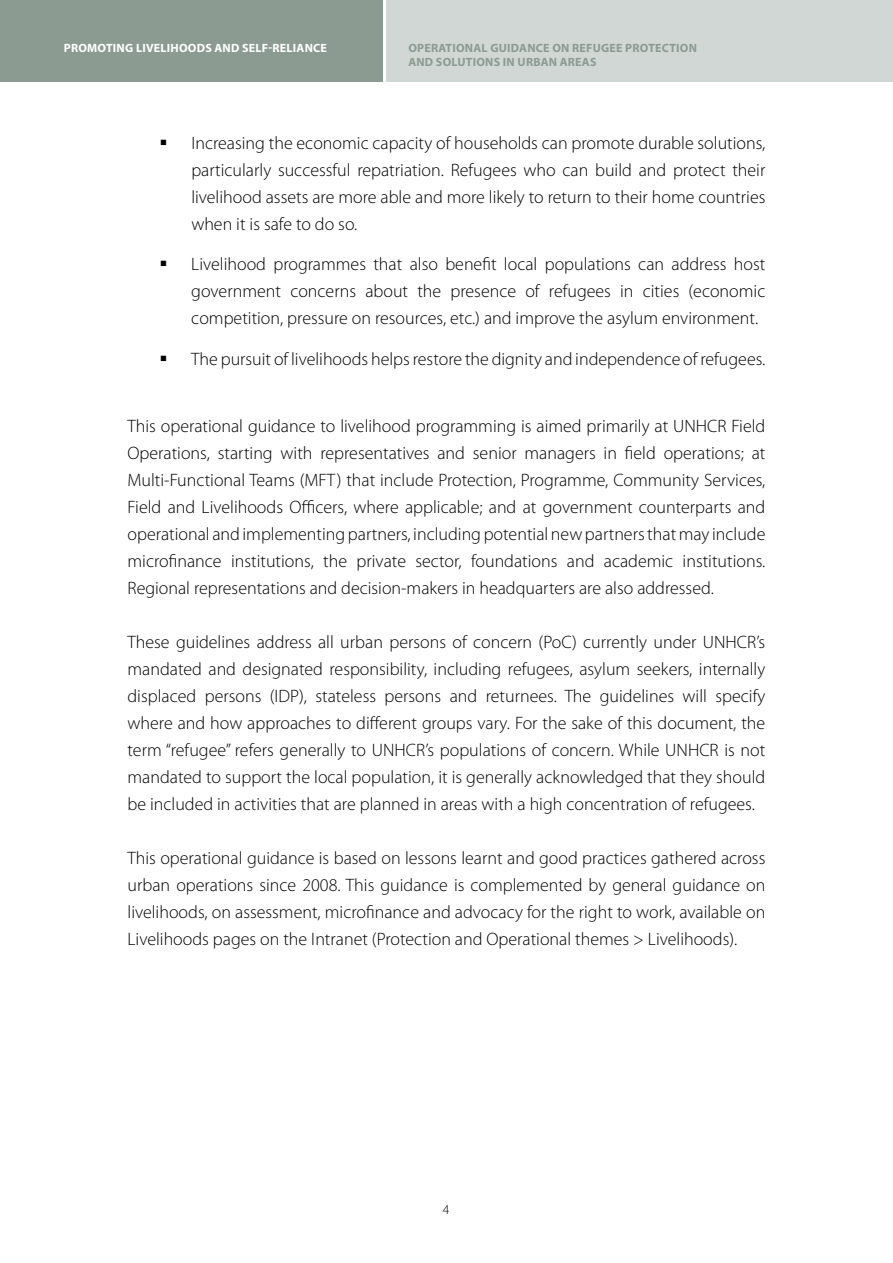
<style>
.page{position:relative;width:893px;height:1263px;background:#fff}
.page>*{position:absolute;margin:0;border:0;box-sizing:border-box;transform-origin:0 0}
.t1{font:300 18px/27px "Myriad Pro";color:#000;text-align:justify}
.t2{font:300 13.5px "Myriad Pro";color:#000}
.t3{font:700 12px/14.4px "Myriad Pro";letter-spacing:.02em;color:#8b9b92}
.t4{font:700 12px "Myriad Pro";letter-spacing:.02em;color:#fff}
</style>
<div class="page">
<div style="left:0;top:0;width:383px;height:81px;background:#8b9b92"></div>
<div style="left:387px;top:0;width:506px;height:81px;background:#d1d7d4"></div>
<p class="t4" style="left:64px;top:41px;width:265px">PROMOTING LIVELIHOODS AND SELF-RELIANCE</p>
<p class="t3" style="left:408px;top:40px;width:290px">OPERATIONAL GUIDANCE ON REFUGEE PROTECTION<br>AND SOLUTIONS IN URBAN AREAS</p>
<p class="t1" style="left:191px;top:129px;width:576px;text-indent:-32px">▪ Increasing the economic capacity of households can promote durable solutions, particularly successful repatriation. Refugees who can build and protect their livelihood assets are more able and more likely to return to their home countries when it is safe to do so.</p>
<p class="t1" style="left:191px;top:251px;width:576px;text-indent:-32px">▪ Livelihood programmes that also benefit local populations can address host government concerns about the presence of refugees in cities (economic competition, pressure on resources, etc.) and improve the asylum environment.</p>
<p class="t1" style="left:159px;top:345px;width:607px">▪ The pursuit of livelihoods helps restore the dignity and independence of refugees.</p>
<p class="t1" style="left:128px;top:413px;width:639px">This operational guidance to livelihood programming is aimed primarily at UNHCR Field Operations, starting with representatives and senior managers in field operations; at Multi-Functional Teams (MFT) that include Protection, Programme, Community Services, Field and Livelihoods Officers, where applicable; and at government counterparts and operational and implementing partners, including potential new partners that may include microfinance institutions, the private sector, foundations and academic institutions.<br>Regional representations and decision-makers in headquarters are also addressed.</p>
<p class="t1" style="left:128px;top:629px;width:639px">These guidelines address all urban persons of concern (PoC) currently under UNHCR’s mandated and designated responsibility, including refugees, asylum seekers, internally displaced persons (IDP), stateless persons and returnees. The guidelines will specify where and how approaches to different groups vary. For the sake of this document, the term “refugee” refers generally to UNHCR’s populations of concern. While UNHCR is not mandated to support the local population, it is generally acknowledged that they should be included in activities that are planned in areas with a high concentration of refugees.</p>
<p class="t1" style="left:128px;top:845px;width:639px">This operational guidance is based on lessons learnt and good practices gathered across urban operations since 2008. This guidance is complemented by general guidance on livelihoods, on assessment, microfinance and advocacy for the right to work, available on Livelihoods pages on the Intranet (Protection and Operational themes &gt; Livelihoods).</p>
<p class="t2" style="left:443px;top:1202px;width:8px">4</p>
</div>
